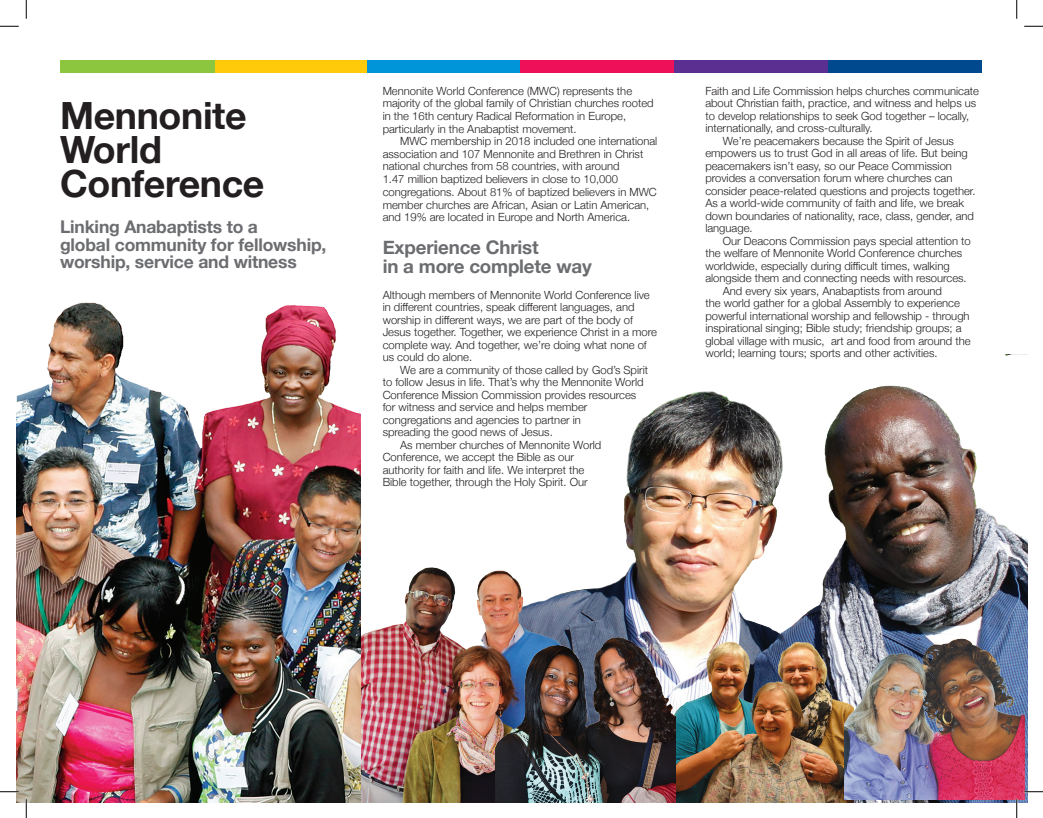
<style>
.page{position:relative;width:1043px;height:818px;background:#fff}
.page>*{position:absolute;margin:0;border:0;box-sizing:border-box;transform-origin:0 0}
.t1{font:700 37.5px/33.8px "Helvetica Neue";letter-spacing:-.01em;color:#231f20}
.t2{font:700 18.75px/18.8px "Helvetica Neue";letter-spacing:-.01em;color:#6c6d70}
.t3{font:700 17.5px/17.5px "Helvetica Neue";letter-spacing:-.01em;color:#6c6d70}
.t4{font:300 11.25px/12.5px "Helvetica Neue";color:#231f20}
</style>
<div class="page">
<img style="left:571px;top:354px;width:456px;height:448px">
<div style="left:827px;top:60px;width:155px;height:13px;background:#01498e"></div>
<div style="left:673px;top:60px;width:154px;height:13px;background:#5b2e91"></div>
<div style="left:519px;top:60px;width:154px;height:13px;background:#ee1059"></div>
<div style="left:365px;top:60px;width:154px;height:13px;background:#0095d9"></div>
<div style="left:213px;top:60px;width:154px;height:13px;background:#feca0a"></div>
<div style="left:60px;top:60px;width:154px;height:13px;background:#8bc63e"></div>
<img style="left:360px;top:555px;width:211px;height:247px">
<img style="left:16px;top:302px;width:344px;height:500px">
<img style="left:675px;top:637px;width:178px;height:165px">
<img style="left:495px;top:632px;width:180px;height:170px">
<img style="left:844px;top:630px;width:180px;height:169px">
<svg style="left:0;top:25px;width:19px;height:2px"></svg>
<svg style="left:1024px;top:25px;width:18px;height:2px"></svg>
<svg style="left:0;top:790px;width:19px;height:2px"></svg>
<svg style="left:1024px;top:790px;width:18px;height:2px"></svg>
<svg style="left:25px;top:0;width:2px;height:19px"></svg>
<svg style="left:25px;top:799px;width:2px;height:19px"></svg>
<svg style="left:1016px;top:0;width:1px;height:19px"></svg>
<svg style="left:1015px;top:799px;width:2px;height:19px"></svg>
<h1 class="t1" style="left:60px;top:100px;width:206px">Mennonite<br>World<br>Conference</h1>
<h3 class="t3" style="left:60px;top:218px;width:268px">Linking Anabaptists to a<br>global community for fellowship, worship, service and witness</h3>
<p class="t4" style="left:382px;top:84px;width:272px">Mennonite World Conference (MWC) represents the majority of the global family of Christian churches rooted in the 16th century Radical Reformation in Europe, particularly in the Anabaptist movement.</p>
<p class="t4" style="left:382px;top:134px;width:276px;text-indent:18px">MWC membership in 2018 included one international association and 107 Mennonite and Brethren in Christ national churches from 58 countries, with around<br>1.47 million baptized believers in close to 10,000 congregations. About 81% of baptized believers in MWC member churches are African, Asian or Latin American, and 19% are located in Europe and North America.</p>
<h2 class="t2" style="left:382px;top:238px;width:211px">Experience Christ<br>in a more complete way</h2>
<p class="t4" style="left:382px;top:288px;width:276px">Although members of Mennonite World Conference live in different countries, speak different languages, and worship in different ways, we are part of the body of Jesus together. Together, we experience Christ in a more complete way. And together, we’re doing what none of us could do alone.</p>
<p class="t4" style="left:400px;top:363px;width:249px">We are a community of those called by God’s Spirit</p>
<p class="t4" style="left:382px;top:375px;width:262px">to follow Jesus in life. That’s why the Mennonite World</p>
<p class="t4" style="left:382px;top:388px;width:255px">Conference Mission Commission provides resources</p>
<p class="t4" style="left:382px;top:400px;width:206px">for witness and service and helps member</p>
<p class="t4" style="left:382px;top:413px;width:200px">congregations and agencies to partner in</p>
<p class="t4" style="left:382px;top:425px;width:172px">spreading the good news of Jesus.</p>
<p class="t4" style="left:400px;top:438px;width:203px">As member churches of Mennonite World</p>
<p class="t4" style="left:382px;top:450px;width:193px">Conference, we accept the Bible as our</p>
<p class="t4" style="left:382px;top:463px;width:203px">authority for faith and life. We interpret the</p>
<p class="t4" style="left:382px;top:475px;width:206px">Bible together, through the Holy Spirit. Our</p>
<p class="t4" style="left:705px;top:84px;width:275px">Faith and Life Commission helps churches communicate</p>
<p class="t4" style="left:705px;top:96px;width:272px">about Christian faith, practice, and witness and helps us</p>
<p class="t4" style="left:705px;top:109px;width:265px">to develop relationships to seek God together – locally,</p>
<p class="t4" style="left:705px;top:121px;width:169px">internationally, and cross-culturally.</p>
<p class="t4" style="left:723px;top:134px;width:232px">We’re peacemakers because the Spirit of Jesus</p>
<p class="t4" style="left:705px;top:146px;width:264px">empowers us to trust God in all areas of life. But being</p>
<p class="t4" style="left:705px;top:159px;width:248px">peacemakers isn’t easy, so our Peace Commission</p>
<p class="t4" style="left:705px;top:171px;width:248px">provides a conversation forum where churches can</p>
<p class="t4" style="left:705px;top:184px;width:272px">consider peace-related questions and projects together.</p>
<p class="t4" style="left:705px;top:196px;width:260px">As a world-wide community of faith and life, we break</p>
<p class="t4" style="left:705px;top:209px;width:270px">down boundaries of nationality, race, class, gender, and</p>
<p class="t4" style="left:705px;top:221px;width:49px">language.</p>
<p class="t4" style="left:723px;top:234px;width:249px">Our Deacons Commission pays special attention to</p>
<p class="t4" style="left:705px;top:246px;width:258px">the welfare of Mennonite World Conference churches</p>
<p class="t4" style="left:705px;top:259px;width:246px">worldwide, especially during difficult times, walking</p>
<p class="t4" style="left:705px;top:271px;width:263px">alongside them and connecting needs with resources.</p>
<p class="t4" style="left:723px;top:284px;width:221px">And every six years, Anabaptists from around</p>
<p class="t4" style="left:705px;top:296px;width:256px">the world gather for a global Assembly to experience</p>
<p class="t4" style="left:705px;top:309px;width:266px">powerful international worship and fellowship - through</p>
<p class="t4" style="left:705px;top:321px;width:258px">inspirational singing; Bible study; friendship groups; a</p>
<p class="t4" style="left:705px;top:334px;width:267px">global village with music, art and food from around the</p>
<p class="t4" style="left:705px;top:346px;width:234px">world; learning tours; sports and other activities.</p>
</div>
